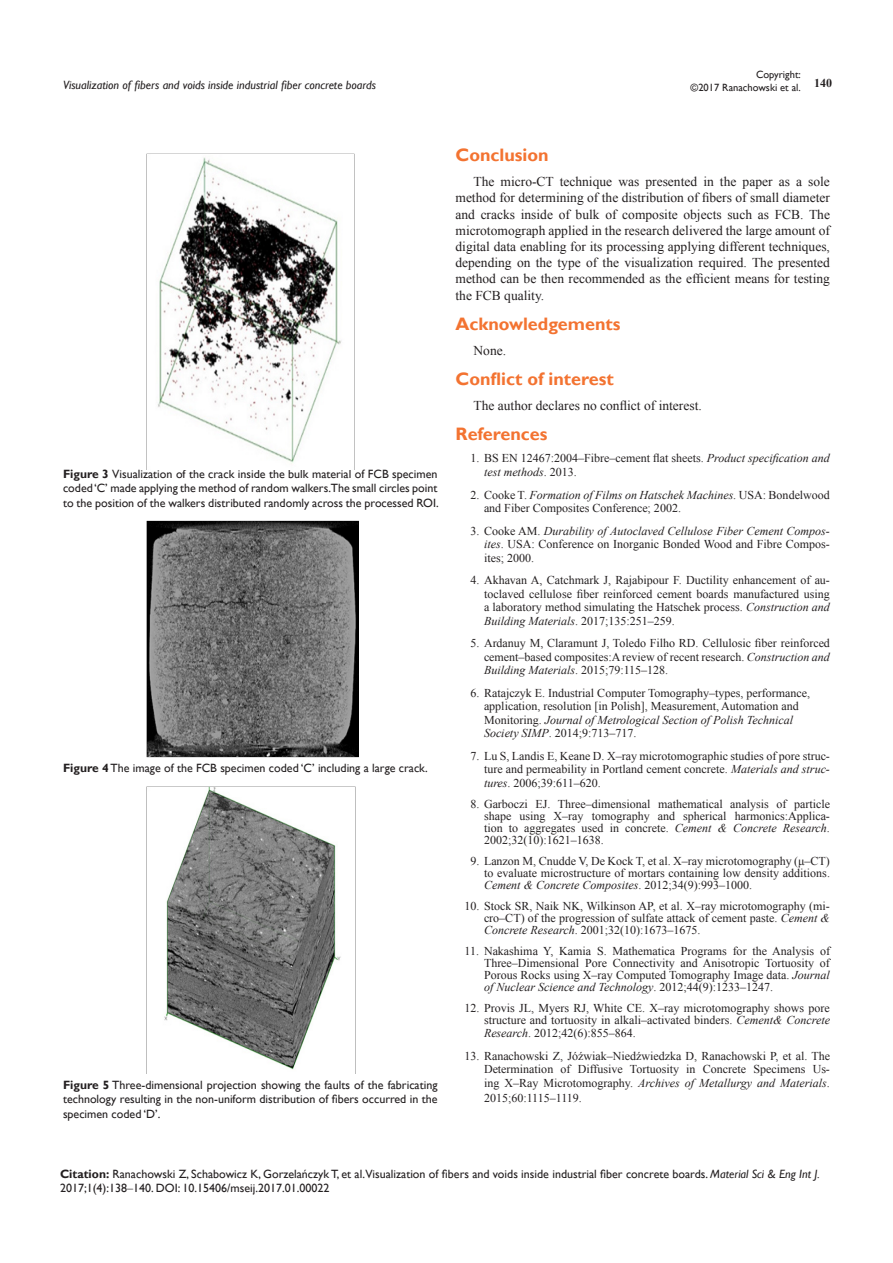
<style>
.page{position:relative;width:893px;height:1263px;background:#fff}
.page>*{position:absolute;margin:0;border:0;box-sizing:border-box;transform-origin:0 0}
.List_Paragraph{font:700 18px "Gill Sans";color:#f37331}
.t1{font:13.5px/16.2px "Times New Roman";color:#231f20;text-align:justify}
.t2{font:12px/13.5px "Times New Roman";color:#231f20;text-align:justify}
.Citation{font:12px/14.4px "Gill Sans";color:#231f20;text-align:justify}
.t3{font:italic 12px "Gill Sans";color:#231f20}
.t4{font:700 12px "Times New Roman";color:#231f20}
.t5{font:10.5px/12.6px "Gill Sans";color:#231f20;text-align:right}
.s1{font-weight:700}
.s2{font-style:italic}
.s3{font-family:"Times New Roman"}
</style>
<div class="page">
<img style="left:147px;top:153px;width:208px;height:317px">
<img style="left:147px;top:520px;width:212px;height:237px">
<img style="left:146px;top:787px;width:195px;height:287px">
<p class="t5" style="left:691px;top:69px;width:112px">Copyright:<br>©2017 Ranachowski et al.</p>
<p class="t3" style="left:63px;top:78px;width:314px">Visualization of fibers and voids inside industrial fiber concrete boards</p>
<p class="t4" style="left:814px;top:75px;width:19px">140</p>
<p class="Citation" style="left:63px;top:467px;width:377px"><span class="s1">Figure 3</span> Visualization of the crack inside the bulk material of FCB specimen coded ‘C’ made applying the method of random walkers.The small circles point to the position of the walkers distributed randomly across the processed ROI.</p>
<p class="Citation" style="left:63px;top:761px;width:366px"><span class="s1">Figure 4</span> The image of the FCB specimen coded ‘C’ including a large crack.</p>
<p class="Citation" style="left:63px;top:1078px;width:376px"><span class="s1">Figure 5</span> Three-dimensional projection showing the faults of the fabricating technology resulting in the non-uniform distribution of fi bers occurred in the specimen coded ‘D’.</p>
<p class="List_Paragraph" style="left:455px;top:144px;width:95px">Conclusion</p>
<p class="t1" style="left:455px;top:173px;width:376px;text-indent:18px">The micro-CT technique was presented in the paper as a sole method for determining of the distribution of fibers of small diameter and cracks inside of bulk of composite objects such as FCB. The microtomograph applied in the research delivered the large amount of digital data enabling for its processing applying different techniques, depending on the type of the visualization required. The presented method can be then recommended as the efficient means for testing the FCB quality.</p>
<p class="List_Paragraph" style="left:455px;top:313px;width:166px">Acknowledgements</p>
<p class="t1" style="left:473px;top:342px;width:34px">None.</p>
<p class="List_Paragraph" style="left:455px;top:368px;width:160px">Conflict of interest</p>
<p class="t1" style="left:473px;top:397px;width:230px">The author declares no conflict of interest.</p>
<p class="List_Paragraph" style="left:455px;top:423px;width:94px">References</p>
<p class="t2" style="left:484px;top:451px;width:347px;text-indent:-14px">1. BS EN 12467:2004–Fibre–cement flat sheets. <span class="s2">Product specification and test methods</span>. 2013.</p>
<p class="t2" style="left:484px;top:487px;width:347px;text-indent:-14px">2. Cooke T. <span class="s2">Formation of Films on Hatschek Machines</span>. USA: Bondelwood and Fiber Composites Conference; 2002.</p>
<p class="t2" style="left:484px;top:523px;width:347px;text-indent:-14px">3. Cooke AM. <span class="s2">Durability of Autoclaved Cellulose Fiber Cement Compos&shy;ites</span>. USA: Conference on Inorganic Bonded Wood and Fibre Compos&shy;ites; 2000.</p>
<p class="t2" style="left:484px;top:573px;width:347px;text-indent:-14px">4. Akhavan A, Catchmark J, Rajabipour F. Ductility enhancement of au&shy;toclaved cellulose fiber reinforced cement boards manufactured using a laboratory method simulating the Hatschek process. <span class="s2">Construction and Building Materials</span>. 2017;135:251–259.</p>
<p class="t2" style="left:484px;top:636px;width:347px;text-indent:-14px">5. Ardanuy M, Claramunt J, Toledo Filho RD. Cellulosic fiber reinforced cement–based composites:A review of recent research. <span class="s2">Construction and Building Materials</span>. 2015;79:115–128.</p>
<p class="t2" style="left:484px;top:685px;width:328px;text-align:left;text-indent:-14px">6. Ratajczyk E. Industrial Computer Tomography–types, performance, application, resolution [in Polish], Measurement, Automation and Monitoring. <span class="s2">Journal of Metrological Section of Polish Technical Society SIMP</span>. 2014;9:713–717.</p>
<p class="t2" style="left:484px;top:748px;width:347px;text-indent:-14px">7. Lu S, Landis E, Keane D. X–ray microtomographic studies of pore struc&shy;ture and permeability in Portland cement concrete. <span class="s2">Materials and struc&shy;tures</span>. 2006;39:611–620.</p>
<p class="t2" style="left:484px;top:797px;width:347px;line-height:12px;text-indent:-14px">8. Garboczi EJ. Three–dimensional mathematical analysis of particle shape using X–ray tomography and spherical harmonics:Applica&shy;tion to aggregates used in concrete. <span class="s2">Cement &amp; Concrete Research</span>.<br>2002;32(10):1621–1638.</p>
<p class="t2" style="left:484px;top:854px;width:347px;line-height:12px;text-indent:-14px">9. Lanzon M, Cnudde V, De Kock T, et al. X–ray microtomography (μ–CT) to evaluate microstructure of mortars containing low density additions.<br><span class="s2">Cement &amp; Concrete Composites</span>. 2012;34(9):993–1000.</p>
<p class="t2" style="left:484px;top:899px;width:347px;line-height:12px;text-indent:-20px">10. Stock SR, Naik NK, Wilkinson AP, et al. X–ray microtomography (mi&shy;cro–CT) of the progression of sulfate attack of cement paste. <span class="s2">Cement &amp; Concrete Research</span>. 2001;32(10):1673–1675.</p>
<p class="t2" style="left:484px;top:944px;width:347px;line-height:12px;text-indent:-20px">11. Nakashima Y, Kamia S. Mathematica Programs for the Analysis of Three–Dimensional Pore Connectivity and Anisotropic Tortuosity of Porous Rocks using X–ray Computed Tomography Image data. <span class="s2">Journal of Nuclear Science and Technology</span>. 2012;44(9):1233–1247.</p>
<p class="t2" style="left:464px;top:1001px;width:367px;line-height:12px;text-align:right">12. Provis JL, Myers RJ, White CE. X–ray microtomography shows pore structure and tortuosity in alkali–activated binders. <span class="s2">Cement&amp; Concrete</span></p>
<p class="t2" style="left:484px;top:1026px;width:153px"><span class="s2">Research</span>. 2012;42(6):855–864.</p>
<p class="t2" style="left:484px;top:1048px;width:347px;line-height:14.1px;text-indent:-20px">13. Ranachowski Z, Jóźwiak–Niedźwiedzka D, Ranachowski P, et al. The Determination of Diffusive Tortuosity in Concrete Specimens Us&shy;ing X–Ray Microtomography. <span class="s2">Archives of Metallurgy and Materials</span>.<br>2015;60:1115–1119.</p>
<p class="Citation" style="left:60px;top:1167px;width:761px"><span class="s1">Citation:</span> Ranachowski Z, Schabowicz K, Gorzelańczyk T, et al.Visualization of fi bers and voids inside industrial fi ber concrete boards. <span class="s2">Material Sci &amp; Eng Int J.<br></span>2017;1(4):138<span class="s3">‒</span>140. DOI: 10.15406/mseij.2017.01.00022</p>
</div>
